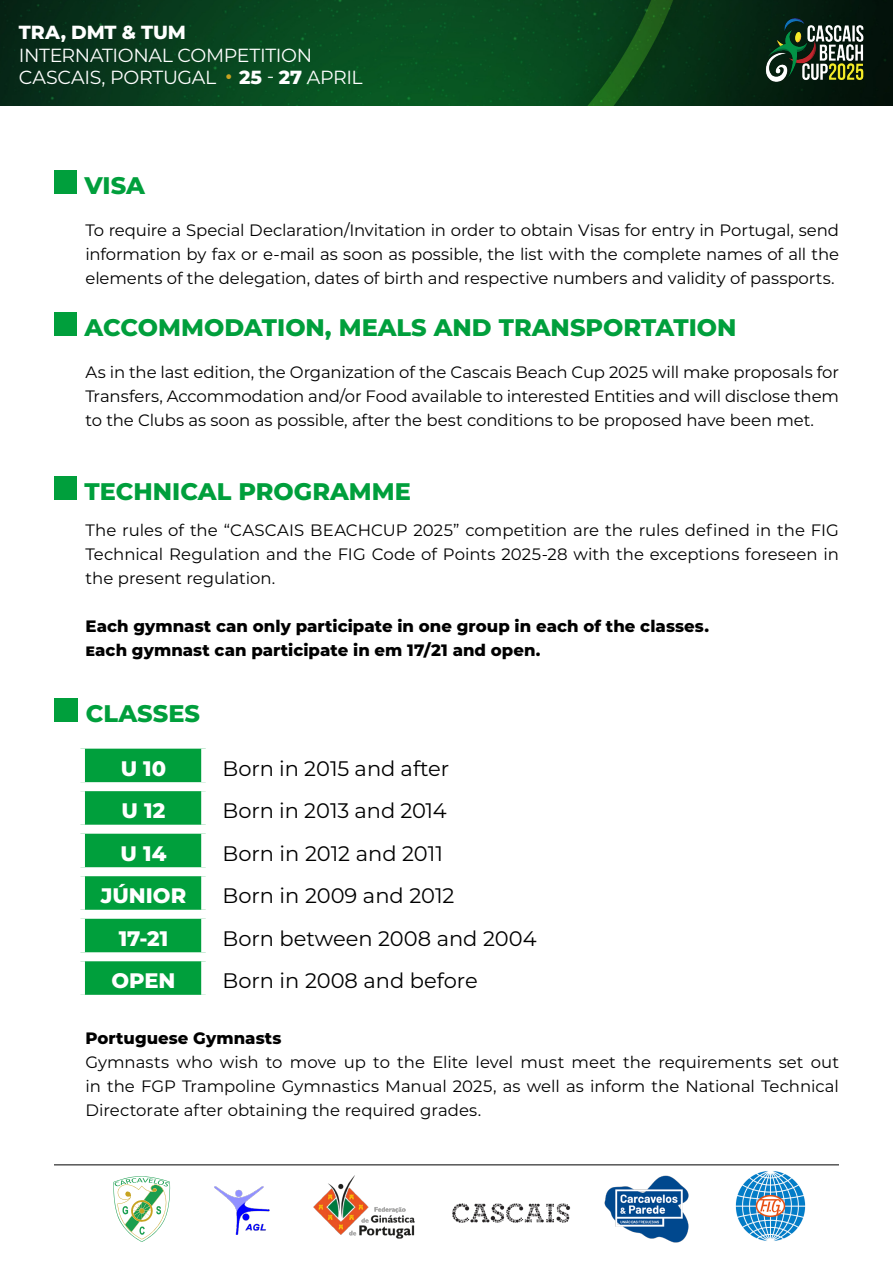
<style>
.page{position:relative;width:893px;height:1263px;background:#fff}
.page>*{position:absolute;margin:0;border:0;box-sizing:border-box;transform-origin:0 0}
.heading_1{font:800 24px "Montserrat";color:#009f3c}
.t1{font:21px "Montserrat";color:#000}
.t2{font:800 21px "Montserrat";color:#fff}
.t3{font:18.9px/22.8px "Montserrat";letter-spacing:-.02em;color:#fff}
.t4{font:800 18.9px "Montserrat";letter-spacing:-.01em;color:#fff}
.Normal__Web{font:16.5px/24px "Montserrat";letter-spacing:-.005em;color:#000;text-align:justify}
.Normal__Web-2{font:800 16.5px "Montserrat";letter-spacing:.005em;color:#000}
.s1{font-weight:800}
</style>
<div class="page">
<img style="left:0;top:0;width:893px;height:105px">
<img style="left:758px;top:17px;width:114px;height:66px">
<img style="left:735px;top:1171px;width:71px;height:70px">
<img style="left:452px;top:1203px;width:119px;height:20px">
<img style="left:603px;top:1165px;width:87px;height:78px">
<img style="left:313px;top:1175px;width:102px;height:64px">
<img style="left:214px;top:1186px;width:56px;height:49px">
<hr style="left:244px;top:1231px;width:38px;height:4px;background:#fff">
<svg style="left:113px;top:1176px;width:57px;height:66px"></svg>
<hr style="left:54px;top:1164px;width:785px;height:1px;background:#000">
<div style="left:54px;top:171px;width:22px;height:23px;background:#009f3c"></div>
<div style="left:54px;top:312px;width:22px;height:23px;background:#009f3c"></div>
<div style="left:54px;top:476px;width:22px;height:24px;background:#009f3c"></div>
<div style="left:54px;top:698px;width:24px;height:24px;background:#009f3c"></div>
<div style="left:85px;top:749px;width:116px;height:246px;background:#009f3c"></div>
<div style="left:76px;top:782px;width:134px;height:9px;background:#fff"></div>
<div style="left:76px;top:825px;width:134px;height:9px;background:#fff"></div>
<div style="left:76px;top:867px;width:134px;height:9px;background:#fff"></div>
<div style="left:76px;top:910px;width:134px;height:9px;background:#fff"></div>
<div style="left:76px;top:952px;width:134px;height:9px;background:#fff"></div>
<p class="t4" style="left:19px;top:18px;width:169px">TRA, DMT &amp; TUM</p>
<p class="t3" style="left:19px;top:43px;width:345px">INTERNATIONAL COMPETITION<br>CASCAIS, PORTUGAL <sup>a</sup> <span class="s1">25</span> - <span class="s1">27</span> APRIL</p>
<p class="heading_1" style="left:85px;top:168px;width:62px">VISA</p>
<p class="Normal__Web" style="left:86px;top:217px;width:755px">To require a Special Declaration/Invitation in order to obtain Visas for entry in Portugal, send information by fax or e-mail as soon as possible, the list with the complete names of all the elements of the delegation, dates of birth and respective numbers and validity of passports.</p>
<p class="heading_1" style="left:85px;top:309px;width:653px">ACCOMMODATION, MEALS AND TRANSPORTATION</p>
<p class="Normal__Web" style="left:86px;top:359px;width:755px">As in the last edition, the Organization of the Cascais Beach Cup 2025 will make proposals for Transfers, Accommodation and/or Food available to interested Entities and will disclose them to the Clubs as soon as possible, after the best conditions to be proposed have been met.</p>
<p class="heading_1" style="left:85px;top:474px;width:328px">TECHNICAL PROGRAMME</p>
<p class="Normal__Web" style="left:86px;top:517px;width:755px">The rules of the “CASCAIS BEACHCUP 2025” competition are the rules defined in the FIG Technical Regulation and the FIG Code of Points 2025-28 with the exceptions foreseen in the present regulation.</p>
<p class="Normal__Web-2" style="left:86px;top:614px;width:625px">Each gymnast can only participate in one group in each of the classes.</p>
<p class="Normal__Web-2" style="left:86px;top:638px;width:457px">Each gymnast can participate in em 17/21 and open.</p>
<p class="heading_1" style="left:86px;top:695px;width:116px">CLASSES</p>
<p class="t2" style="left:121px;top:753px;width:47px">U 10</p>
<p class="t1" style="left:223px;top:754px;width:228px">Born in 2015 and after</p>
<p class="t2" style="left:122px;top:795px;width:45px">U 12</p>
<p class="t1" style="left:223px;top:796px;width:226px">Born in 2013 and 2014</p>
<p class="t2" style="left:121px;top:838px;width:47px">U 14</p>
<p class="t1" style="left:223px;top:839px;width:222px">Born in 2012 and 2011</p>
<p class="t2" style="left:101px;top:880px;width:87px">JÚNIOR</p>
<p class="t1" style="left:223px;top:881px;width:233px">Born in 2009 and 2012</p>
<p class="t2" style="left:119px;top:923px;width:51px">17-21</p>
<p class="t1" style="left:223px;top:924px;width:315px">Born between 2008 and 2004</p>
<p class="t2" style="left:111px;top:965px;width:66px">OPEN</p>
<p class="t1" style="left:223px;top:966px;width:257px">Born in 2008 and before</p>
<p class="Normal__Web-2" style="left:86px;top:1026px;width:197px">Portuguese Gymnasts</p>
<p class="Normal__Web" style="left:86px;top:1050px;width:755px">Gymnasts who wish to move up to the Elite level must meet the requirements set out in the FGP Trampoline Gymnastics Manual 2025, as well as inform the National Technical Directorate after obtaining the required grades.</p>
</div>
